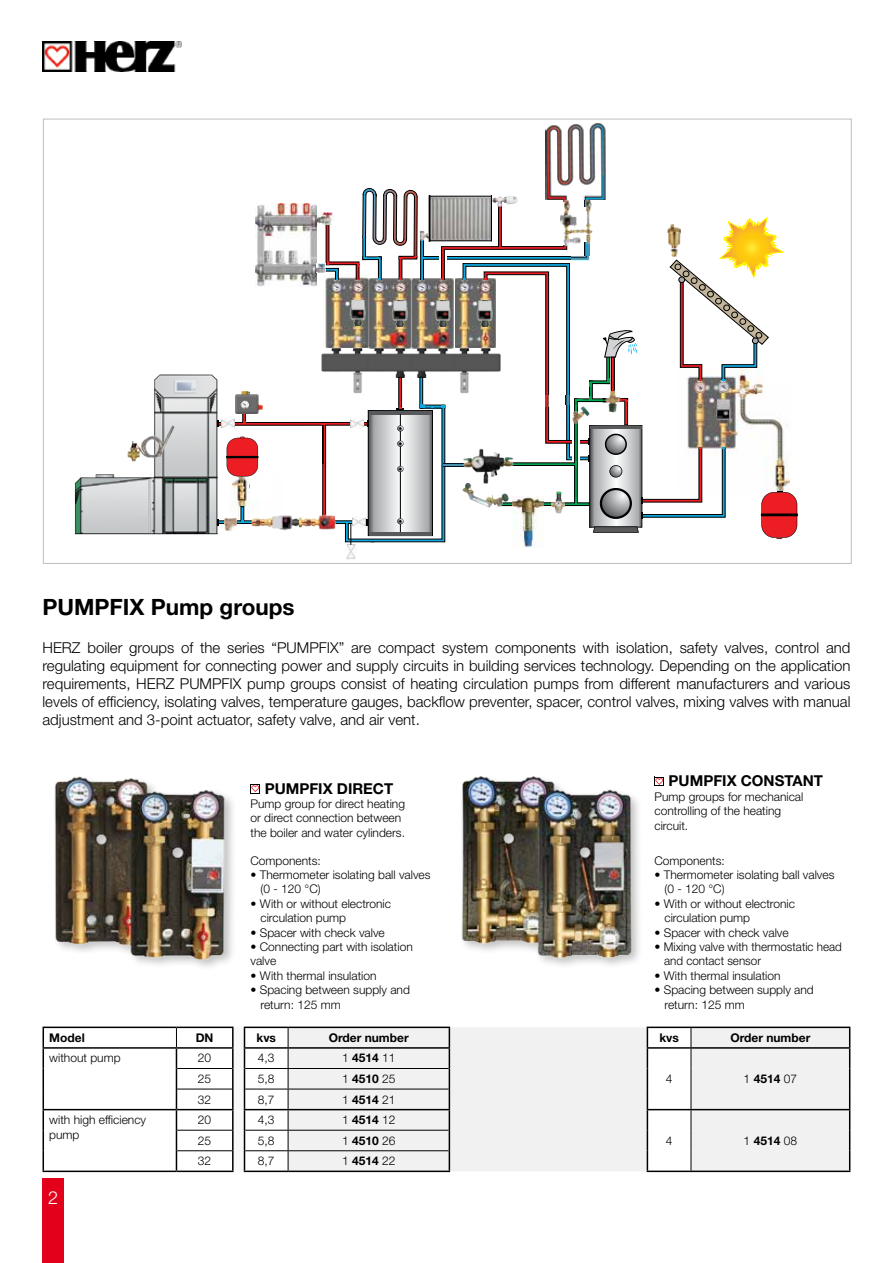
<style>
.page{position:relative;width:893px;height:1263px;background:#fff}
.page>*{position:absolute;margin:0;border:0;box-sizing:border-box;transform-origin:0 0}
.t1{font:700 22.5px "Helvetica Neue LT Std";color:#000}
.t2{font:300 18px "Helvetica Neue LT Std";color:#fff}
.t3{font:300 15px/18px "Helvetica Neue LT Std";color:#000;text-align:justify}
.t4{font:700 15px "Helvetica Neue LT Std";color:#000}
.t5{font:300 12px/14.4px "Helvetica Neue LT Std";color:#000}
.t6{font:700 12px "Helvetica Neue LT Std";color:#000}
.s1{font-weight:300}
</style>
<div class="page">
<div style="left:43px;top:1178px;width:21px;height:85px;background:#e2001a"></div>
<img style="left:43px;top:41px;width:139px;height:30px">
<img style="left:75px;top:374px;width:142px;height:160px">
<svg style="left:148px;top:479px;width:2px;height:54px"></svg>
<img style="left:546px;top:123px;width:60px;height:60px">
<img style="left:123px;top:421px;width:54px;height:50px">
<svg style="left:217px;top:183px;width:581px;height:377px"></svg>
<div style="left:682px;top:209px;width:22px;height:23px;background:#fff"></div>
<div style="left:768px;top:364px;width:41px;height:22px;background:#fff"></div>
<div style="left:789px;top:456px;width:22px;height:22px;background:#fff"></div>
<div style="left:500px;top:430px;width:22px;height:23px;background:#fff"></div>
<div style="left:341px;top:395px;width:21px;height:23px;background:#fff"></div>
<div style="left:344px;top:493px;width:22px;height:23px;background:#fff"></div>
<div style="left:362px;top:543px;width:22px;height:18px;background:#fff"></div>
<div style="left:210px;top:346px;width:60px;height:22px;background:#fff"></div>
<div style="left:259px;top:379px;width:22px;height:23px;background:#fff"></div>
<div style="left:250px;top:477px;width:21px;height:23px;background:#fff"></div>
<div style="left:218px;top:531px;width:46px;height:23px;background:#fff"></div>
<div style="left:120px;top:416px;width:22px;height:22px;background:#fff"></div>
<div style="left:52px;top:774px;width:185px;height:197px;background:#000;opacity:.25"></div>
<img style="left:52px;top:774px;width:179px;height:192px">
<svg style="left:250px;top:784px;width:10px;height:10px"></svg>
<img style="left:461px;top:776px;width:177px;height:190px">
<svg style="left:654px;top:777px;width:10px;height:9px"></svg>
<svg style="left:450px;top:1027px;width:399px;height:144px;fill:#f1f1f2"></svg>
<hr style="left:43px;top:1026px;width:133px;height:2px;background:#000">
<hr style="left:176px;top:1026px;width:58px;height:2px;background:#000">
<hr style="left:244px;top:1026px;width:44px;height:2px;background:#000">
<hr style="left:288px;top:1026px;width:162px;height:2px;background:#000">
<hr style="left:647px;top:1026px;width:44px;height:2px;background:#000">
<hr style="left:691px;top:1026px;width:159px;height:2px;background:#000">
<hr style="left:43px;top:1170px;width:133px;height:2px;background:#000">
<hr style="left:176px;top:1170px;width:58px;height:2px;background:#000">
<hr style="left:244px;top:1170px;width:44px;height:2px;background:#000">
<hr style="left:288px;top:1170px;width:162px;height:2px;background:#000">
<hr style="left:647px;top:1170px;width:44px;height:2px;background:#000">
<hr style="left:691px;top:1170px;width:159px;height:2px;background:#000">
<svg style="left:176px;top:1028px;width:1px;height:142px"></svg>
<svg style="left:691px;top:1028px;width:1px;height:142px"></svg>
<hr style="left:245px;top:1068px;width:43px;height:1px;background:#000">
<hr style="left:245px;top:1089px;width:43px;height:1px;background:#000">
<hr style="left:245px;top:1130px;width:43px;height:1px;background:#000">
<hr style="left:245px;top:1150px;width:43px;height:1px;background:#000">
<hr style="left:177px;top:1068px;width:55px;height:1px;background:#000">
<hr style="left:177px;top:1089px;width:55px;height:1px;background:#000">
<hr style="left:177px;top:1130px;width:55px;height:1px;background:#000">
<hr style="left:177px;top:1150px;width:55px;height:1px;background:#000">
<hr style="left:43px;top:1047px;width:133px;height:2px;background:#000">
<svg style="left:43px;top:1028px;width:1px;height:142px"></svg>
<hr style="left:43px;top:1109px;width:133px;height:1px;background:#000">
<hr style="left:176px;top:1047px;width:58px;height:2px;background:#000">
<hr style="left:176px;top:1109px;width:58px;height:1px;background:#000">
<hr style="left:244px;top:1047px;width:44px;height:2px;background:#000">
<svg style="left:232px;top:1027px;width:13px;height:144px"></svg>
<svg style="left:288px;top:1027px;width:162px;height:144px"></svg>
<hr style="left:244px;top:1109px;width:44px;height:1px;background:#000">
<hr style="left:288px;top:1109px;width:162px;height:1px;background:#000">
<hr style="left:647px;top:1047px;width:44px;height:2px;background:#000">
<hr style="left:691px;top:1047px;width:159px;height:2px;background:#000">
<svg style="left:647px;top:1028px;width:1px;height:142px"></svg>
<svg style="left:849px;top:1028px;width:1px;height:142px"></svg>
<hr style="left:647px;top:1109px;width:44px;height:1px;background:#000">
<hr style="left:691px;top:1109px;width:159px;height:1px;background:#000">
<h1 class="t1" style="left:43px;top:593px;width:254px">PUMPFIX Pump groups</h1>
<p class="t3" style="left:43px;top:638px;width:809px">HERZ boiler groups of the series “PUMPFIX” are compact system components with isolation, safety valves, control and regulating equipment for connecting power and supply circuits in building services technology. Depending on the application requirements, HERZ PUMPFIX pump groups consist of heating circulation pumps from different manufacturers and various levels of efficiency, isolating valves, temperature gauges, backflow preventer, spacer, control valves, mixing valves with manual adjustment and 3-point actuator, safety valve, and air vent.</p>
<p class="t4" style="left:265px;top:779px;width:130px">PUMPFIX DIRECT</p>
<p class="t5" style="left:250px;top:796px;width:156px">Pump group for direct heating or direct connection between the boiler and water cylinders.</p>
<p class="t5" style="left:250px;top:853px;width:72px">Components:</p>
<p class="t5" style="left:261px;top:867px;width:172px;text-indent:-10px">• Thermometer isolating ball valves (0 - 120 °C)</p>
<p class="t5" style="left:261px;top:896px;width:132px;text-indent:-10px">• With or without electronic circulation pump</p>
<p class="t5" style="left:250px;top:925px;width:136px">• Spacer with check valve</p>
<p class="t5" style="left:250px;top:939px;width:164px">• Connecting part with isolation valve</p>
<p class="t5" style="left:250px;top:968px;width:128px">• With thermal insulation</p>
<p class="t5" style="left:261px;top:982px;width:151px;text-indent:-10px">• Spacing between supply and return: 125 mm</p>
<p class="t4" style="left:669px;top:772px;width:156px">PUMPFIX CONSTANT</p>
<p class="t5" style="left:654px;top:789px;width:150px">Pump groups for mechanical controlling of the heating circuit.</p>
<p class="t5" style="left:654px;top:853px;width:72px">Components:</p>
<p class="t5" style="left:664px;top:867px;width:172px;text-indent:-10px">• Thermometer isolating ball valves (0 - 120 °C)</p>
<p class="t5" style="left:664px;top:896px;width:132px;text-indent:-10px">• With or without electronic circulation pump</p>
<p class="t5" style="left:654px;top:925px;width:136px">• Spacer with check valve</p>
<p class="t5" style="left:664px;top:939px;width:179px;text-indent:-10px">• Mixing valve with thermostatic head and contact sensor</p>
<p class="t5" style="left:654px;top:968px;width:128px">• With thermal insulation</p>
<p class="t5" style="left:664px;top:982px;width:151px;text-indent:-10px">• Spacing between supply and return: 125 mm</p>
<p class="t6" style="left:49px;top:1030px;width:37px">Model</p>
<p class="t6" style="left:196px;top:1030px;width:19px">DN</p>
<p class="t6" style="left:256px;top:1030px;width:21px">kvs</p>
<p class="t6" style="left:329px;top:1030px;width:82px">Order number</p>
<p class="t6" style="left:659px;top:1030px;width:21px">kvs</p>
<p class="t6" style="left:730px;top:1030px;width:82px">Order number</p>
<p class="t5" style="left:49px;top:1051px;width:73px">without pump</p>
<p class="t5" style="left:198px;top:1051px;width:15px">20</p>
<p class="t5" style="left:258px;top:1051px;width:18px">4,3</p>
<p class="t6" style="left:342px;top:1051px;width:55px"><span class="s1">1</span> 4514 <span class="s1">11</span></p>
<p class="t5" style="left:198px;top:1071px;width:15px">25</p>
<p class="t5" style="left:258px;top:1071px;width:18px">5,8</p>
<p class="t6" style="left:342px;top:1071px;width:55px"><span class="s1">1</span> 4510 <span class="s1">25</span></p>
<p class="t5" style="left:666px;top:1071px;width:8px">4</p>
<p class="t6" style="left:744px;top:1071px;width:55px"><span class="s1">1</span> 4514 <span class="s1">07</span></p>
<p class="t5" style="left:198px;top:1092px;width:15px">32</p>
<p class="t5" style="left:258px;top:1092px;width:18px">8,7</p>
<p class="t6" style="left:342px;top:1092px;width:55px"><span class="s1">1</span> 4514 <span class="s1">21</span></p>
<p class="t5" style="left:49px;top:1112px;width:98px">with high efficiency pump</p>
<p class="t5" style="left:198px;top:1112px;width:15px">20</p>
<p class="t5" style="left:258px;top:1112px;width:18px">4,3</p>
<p class="t6" style="left:342px;top:1112px;width:55px"><span class="s1">1</span> 4514 <span class="s1">12</span></p>
<p class="t5" style="left:198px;top:1133px;width:15px">25</p>
<p class="t5" style="left:258px;top:1133px;width:18px">5,8</p>
<p class="t6" style="left:342px;top:1133px;width:55px"><span class="s1">1</span> 4510 <span class="s1">26</span></p>
<p class="t5" style="left:666px;top:1133px;width:8px">4</p>
<p class="t6" style="left:744px;top:1133px;width:55px"><span class="s1">1</span> 4514 <span class="s1">08</span></p>
<p class="t5" style="left:198px;top:1153px;width:15px">32</p>
<p class="t5" style="left:258px;top:1153px;width:18px">8,7</p>
<p class="t6" style="left:342px;top:1153px;width:55px"><span class="s1">1</span> 4514 <span class="s1">22</span></p>
<h2 class="t2" style="left:48px;top:1187px;width:12px">2</h2>
</div>
